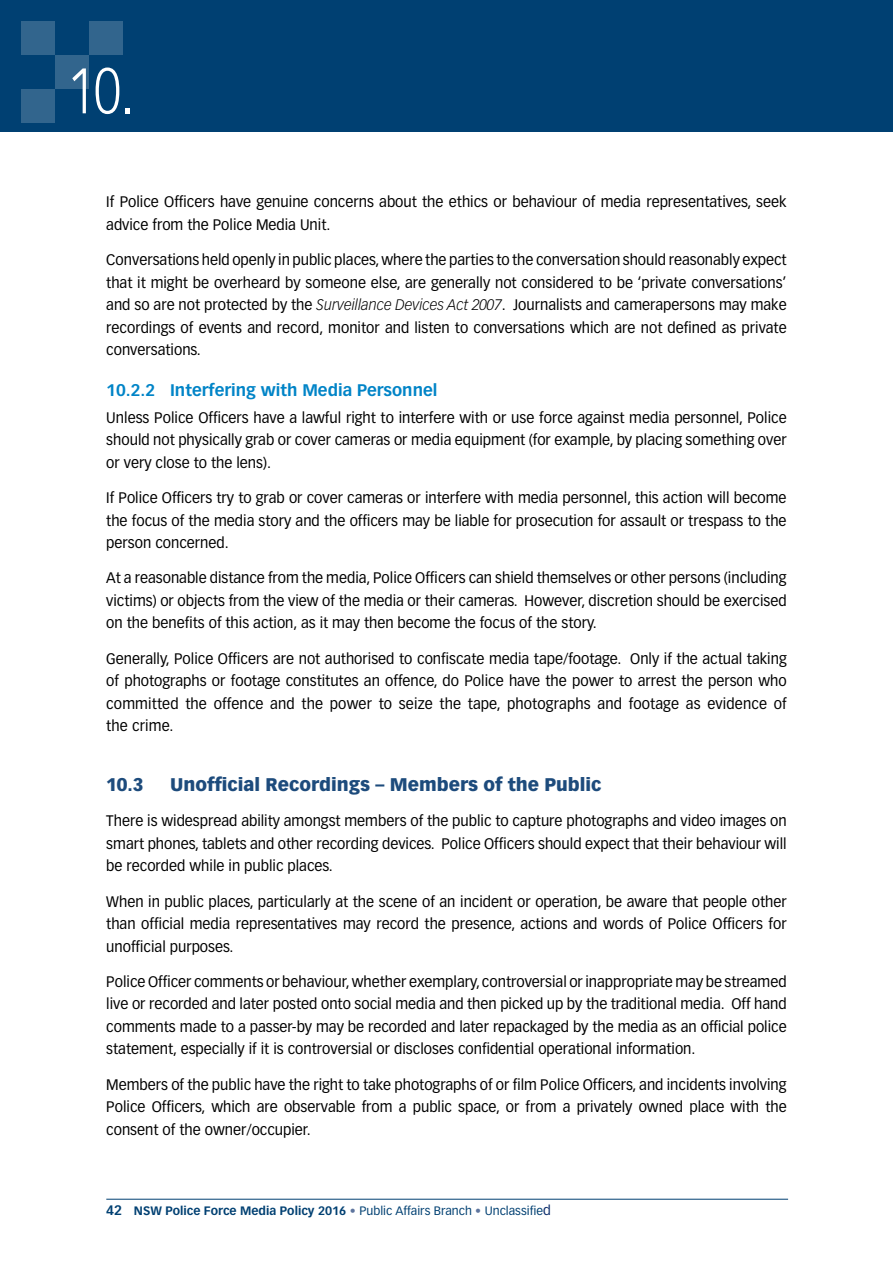
<style>
.page{position:relative;width:893px;height:1263px;background:#fff}
.page>*{position:absolute;margin:0;border:0;box-sizing:border-box;transform-origin:0 0}
.t1{font:300 63px "Vectora LT Std";color:#fff;scale:.8 1}
.Subhead{font:900 18px "Vectora LT Std";color:#1d4b7c}
.Subhead_2A{font:700 16.5px "Vectora LT Std";color:#0084c7}
.Body_1_1_1{font:15px/22.5px "Vectora LT Std";color:#000;text-align:justify;scale:.96 1}
.Body{font:15px/22.5px "Vectora LT Std";color:#000;text-align:justify;scale:.96 1}
.Body_under_heading_1{font:15px/22.5px "Vectora LT Std";color:#000;text-align:justify;scale:.96 1}
.t2{font:12px "Vectora LT Std";color:#004072}
.s1{font-weight:300;font-style:italic}
.s2{font-weight:700;font-size:13.5px}
.s3{font-weight:700}
.s4{font-weight:700;color:#5e759e}
.s5{font-size:13.5px;color:#0d2d6c}
</style>
<div class="page">
<hr style="left:106px;top:1199px;width:682px;height:1px;background:#004072">
<div style="left:0;top:0;width:893px;height:132px;background:#004072"></div>
<div style="left:21px;top:89px;width:34px;height:34px;background:#32658d"></div>
<div style="left:55px;top:55px;width:34px;height:34px;background:#32658d"></div>
<div style="left:89px;top:21px;width:34px;height:34px;background:#32658d"></div>
<div style="left:21px;top:21px;width:34px;height:34px;background:#32658d"></div>
<h1 class="t1" style="left:68px;top:55px;width:83px">10.</h1>
<p class="Body_1_1_1" style="left:106px;top:191px;width:710px">If Police Officers have genuine concerns about the ethics or behaviour of media representatives, seek advice from the Police Media Unit.</p>
<p class="Body_1_1_1" style="left:106px;top:249px;width:710px">Conversations held openly in public places, where the parties to the conversation should reasonably expect that it might be overheard by someone else, are generally not considered to be ‘private conversations’ and so are not protected by the <span class="s1">Surveillance Devices Act 2007</span>. Journalists and camerapersons may make recordings of events and record, monitor and listen to conversations which are not defined as private conversations.</p>
<h2 class="Subhead_2A" style="left:106px;top:380px;width:333px">10.2.2 Interfering with Media Personnel</h2>
<p class="Body_under_heading_1" style="left:106px;top:406px;width:710px">Unless Police Officers have a lawful right to interfere with or use force against media personnel, Police should not physically grab or cover cameras or media equipment (for example, by placing something over or very close to the lens).</p>
<p class="Body_1_1_1" style="left:106px;top:487px;width:710px">If Police Officers try to grab or cover cameras or interfere with media personnel, this action will become the focus of the media story and the officers may be liable for prosecution for assault or trespass to the person concerned.</p>
<p class="Body_1_1_1" style="left:106px;top:567px;width:710px">At a reasonable distance from the media, Police Officers can shield themselves or other persons (including victims) or objects from the view of the media or their cameras. However, discretion should be exercised on the benefits of this action, as it may then become the focus of the story.</p>
<p class="Body_1_1_1" style="left:106px;top:647px;width:710px">Generally, Police Officers are not authorised to confiscate media tape/footage. Only if the actual taking of photographs or footage constitutes an offence, do Police have the power to arrest the person who committed the offence and the power to seize the tape, photographs and footage as evidence of the crime.</p>
<h2 class="Subhead" style="left:106px;top:773px;width:39px">10.3</h2>
<h2 class="Subhead" style="left:170px;top:773px;width:433px">Unofficial Recordings – Members of the Public</h2>
<p class="Body_under_heading_1" style="left:106px;top:810px;width:710px">There is widespread ability amongst members of the public to capture photographs and video images on smart phones, tablets and other recording devices. Police Officers should expect that their behaviour will be recorded while in public places.</p>
<p class="Body" style="left:106px;top:890px;width:710px">When in public places, particularly at the scene of an incident or operation, be aware that people other than official media representatives may record the presence, actions and words of Police Officers for unofficial purposes.</p>
<p class="Body" style="left:106px;top:970px;width:710px">Police Officer comments or behaviour, whether exemplary, controversial or inappropriate may be streamed live or recorded and later posted onto social media and then picked up by the traditional media. Off hand comments made to a passer-by may be recorded and later repackaged by the media as an official police statement, especially if it is controversial or discloses confidential operational information.</p>
<p class="Body" style="left:106px;top:1073px;width:710px">Members of the public have the right to take photographs of or film Police Officers, and incidents involving Police Officers, which are observable from a public space, or from a privately owned place with the consent of the owner/occupier.</p>
<p class="t2" style="left:106px;top:1204px;width:446px"><span class="s2">42</span> <span class="s3">NSW Police Force Media Policy 2016</span> <span class="s4">•</span> Public Affairs Branch <span class="s4">•</span> Unclassifie<span class="s5">d</span></p>
</div>
